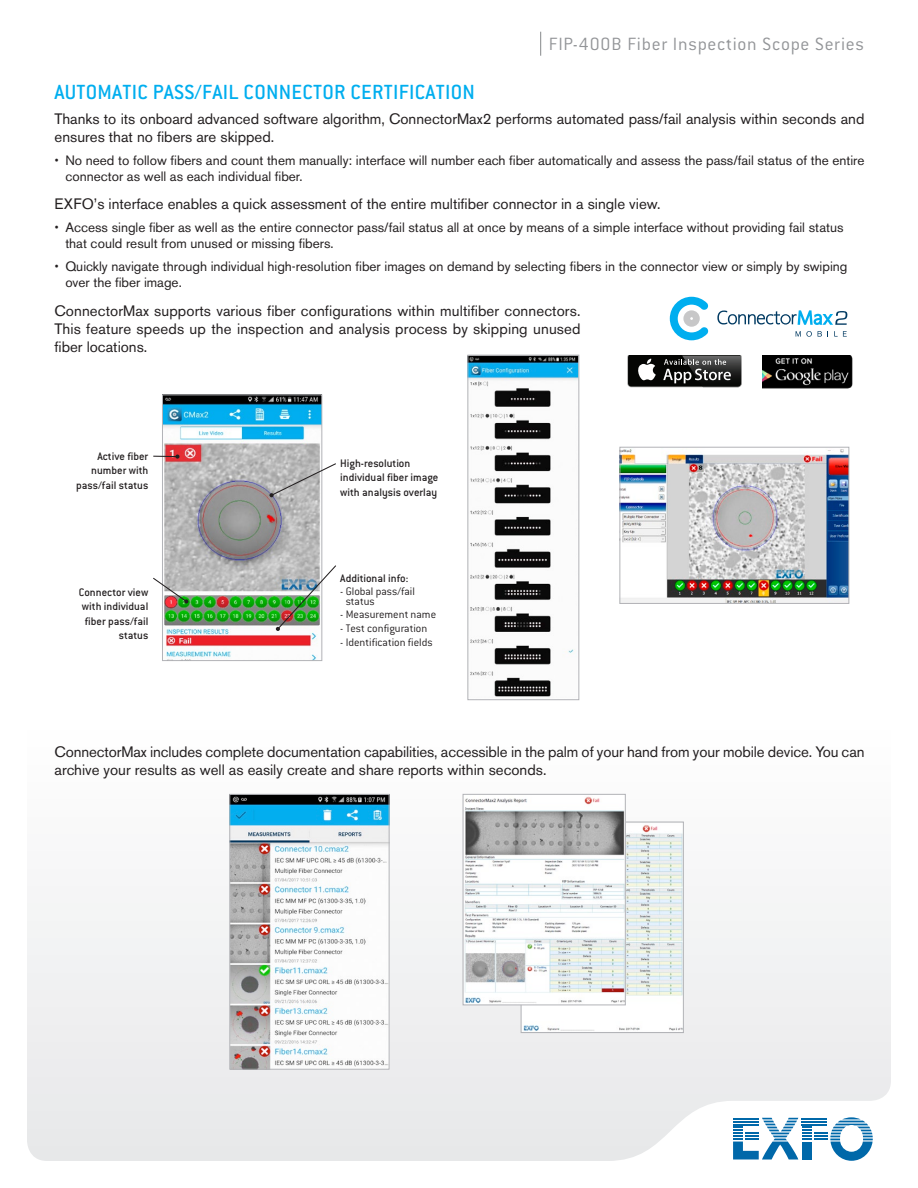
<style>
.page{position:relative;width:918px;height:1188px;background:#fff}
.page>*{position:absolute;margin:0;border:0;box-sizing:border-box;transform-origin:0 0}
.Titre{font:500 22.5px "Conduit ITC";letter-spacing:.01em;color:#00aeef}
.t1{font:300 19.5px "Conduit ITC";letter-spacing:.035em;color:#939598}
.Texte{font:15px/18px "Akzidenz Grotesk BE";color:#231f20}
.t2{font:13.5px/16.2px "Akzidenz Grotesk BE";color:#231f20}
.Sous-titre_1{font:500 12px/14.4px "Conduit ITC";color:#231f20;text-align:right}
.Sous-titre_1-2{font:300 12px/9.1px "Conduit ITC";color:#231f20}
.s1{font-family:"Roboto"}
</style>
<div class="page">
<svg style="left:540px;top:32px;width:1px;height:24px"></svg>
<svg style="left:27px;top:793px;width:864px;height:368px"></svg>
<svg style="left:733px;top:1117px;width:140px;height:44px"></svg>
<img style="left:231px;top:796px;width:157px;height:272px">
<div style="left:229px;top:794px;width:161px;height:276px;border:1px solid #b2b3b7"></div>
<img style="left:523px;top:824px;width:159px;height:207px">
<div style="left:521px;top:822px;width:163px;height:211px;border:1px solid #b2b3b7"></div>
<img style="left:465px;top:796px;width:159px;height:207px">
<div style="left:463px;top:794px;width:163px;height:211px;border:1px solid #b2b3b7"></div>
<img style="left:164px;top:397px;width:156px;height:262px">
<div style="left:162px;top:395px;width:160px;height:266px;border:1px solid #b2b3b7"></div>
<svg style="left:153px;top:454px;width:27px;height:5px"></svg>
<svg style="left:269px;top:462px;width:67px;height:35px"></svg>
<img style="left:276px;top:564px;width:60px;height:67px">
<svg style="left:153px;top:577px;width:36px;height:27px"></svg>
<img style="left:469px;top:357px;width:108px;height:340px">
<div style="left:467px;top:355px;width:112px;height:345px;border:1px solid #b2b3b7"></div>
<img style="left:622px;top:449px;width:225px;height:153px">
<div style="left:620px;top:447px;width:229px;height:157px;border:1px solid #b2b3b7"></div>
<img style="left:763px;top:355px;width:89px;height:33px">
<svg style="left:627px;top:356px;width:115px;height:31px;background:#454544"></svg>
<svg style="left:670px;top:297px;width:39px;height:43px"></svg>
<svg style="left:717px;top:310px;width:131px;height:15px"></svg>
<svg style="left:796px;top:331px;width:16px;height:6px"></svg>
<svg style="left:818px;top:331px;width:4px;height:6px"></svg>
<svg style="left:834px;top:331px;width:13px;height:6px"></svg>
<h2 class="t1" style="left:549px;top:33px;width:317px">FIP-400B Fiber Inspection Scope Series</h2>
<p class="Titre" style="left:55px;top:79px;width:422px">AUTOMATIC PASS/FAIL CONNECTOR CERTIFICATION</p>
<p class="Texte" style="left:55px;top:110px;width:812px">Thanks to its onboard advanced software algorithm, ConnectorMax2 performs automated pass/fail analysis within seconds and ensures that no fibers are skipped.</p>
<p class="t2" style="left:65px;top:152px;width:801px;text-indent:-11px"><span class="s1">•</span> No need to follow fibers and count them manually: interface will number each fiber automatically and assess the pass/fail status of the entire connector as well as each individual fiber.</p>
<p class="Texte" style="left:55px;top:195px;width:608px">EXFO’s interface enables a quick assessment of the entire multifiber connector in a single view.</p>
<p class="t2" style="left:65px;top:219px;width:780px;text-indent:-11px"><span class="s1">•</span> Access single fiber as well as the entire connector pass/fail status all at once by means of a simple interface without providing fail status that could result from unused or missing fibers.</p>
<p class="t2" style="left:65px;top:258px;width:784px;text-indent:-11px"><span class="s1">•</span> Quickly navigate through individual high-resolution fiber images on demand by selecting fibers in the connector view or simply by swiping over the fiber image.</p>
<p class="Texte" style="left:55px;top:301px;width:528px;text-align:justify">ConnectorMax supports various fiber configurations within multifiber connectors.<br>This feature speeds up the inspection and analysis process by skipping unused fiber locations.</p>
<p class="Sous-titre_1" style="left:76px;top:449px;width:74px">Active fiber number with pass/fail status</p>
<p class="Sous-titre_1" style="left:340px;top:456px;width:100px;text-align:left">High-resolution individual fiber image with analysis overlay</p>
<p class="Sous-titre_1" style="left:79px;top:585px;width:71px">Connector view with individual fiber pass/fail status</p>
<p class="Sous-titre_1" style="left:340px;top:571px;width:70px">Additional info:</p>
<p class="Sous-titre_1-2" style="left:346px;top:587px;width:71px;text-indent:-5px">- Global pass/fail status</p>
<p class="Sous-titre_1-2" style="left:340px;top:610px;width:97px">- Measurement name</p>
<p class="Sous-titre_1-2" style="left:340px;top:624px;width:89px">- Test configuration</p>
<p class="Sous-titre_1-2" style="left:340px;top:638px;width:94px">- Identification fields</p>
<p class="Texte" style="left:55px;top:743px;width:812px">ConnectorMax includes complete documentation capabilities, accessible in the palm of your hand from your mobile device. You can archive your results as well as easily create and share reports within seconds.</p>
</div>
